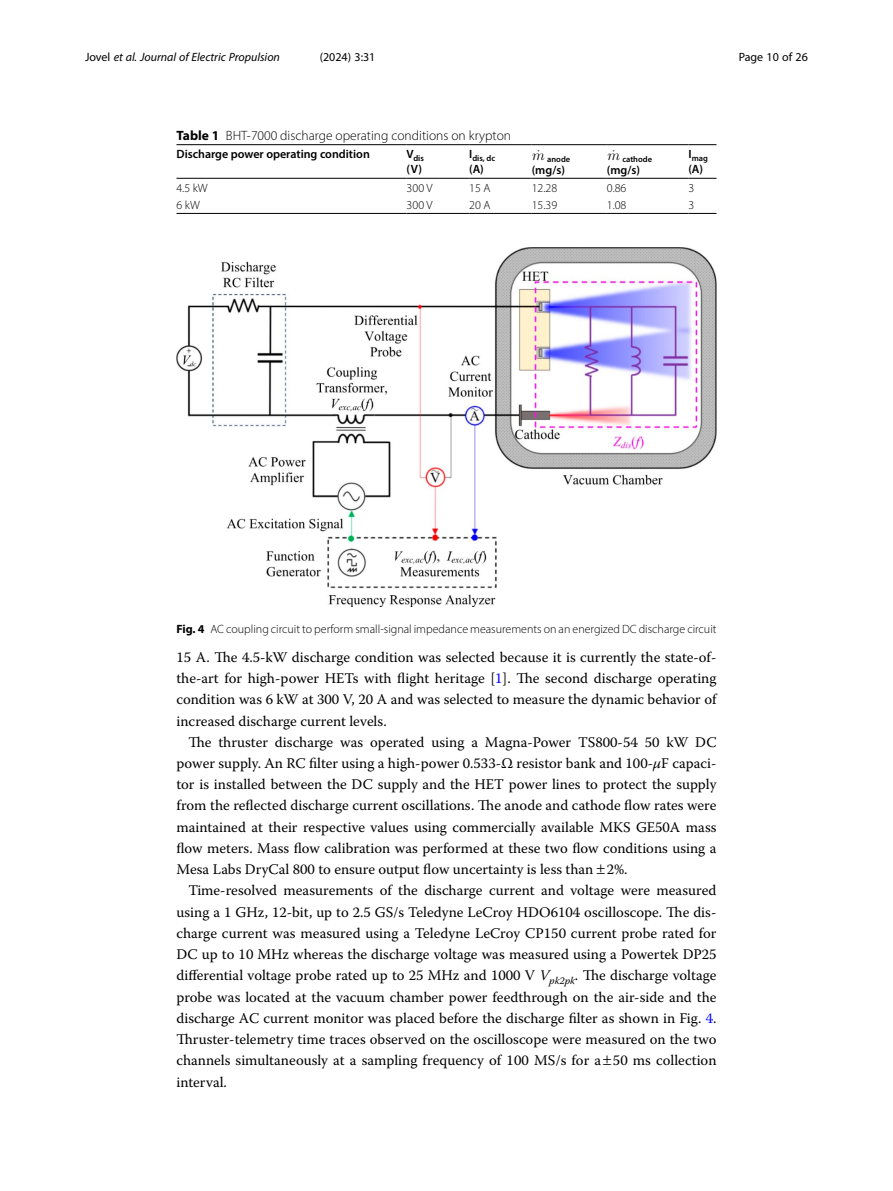
<style>
.page{position:relative;width:893px;height:1191px;background:#fff}
.page>*{position:absolute;margin:0;border:0;box-sizing:border-box;transform-origin:0 0}
.t1{font:14.85px "CMMI12";color:#000}
.Body_Text_Indent{font:14.7px/21.1px "Warnock Pro";color:#000;text-align:justify}
.Table_Caption{font:300 13.5px "Myriad Pro";color:#000}
.Figure_Caption{font:300 12px "Myriad Pro";color:#000}
.Table_Head{font:600 12px "Myriad Pro";color:#000}
.Table_Body{font:300 12px "Myriad Pro";color:#000}
.t2{font:italic 12px "Myriad Pro";color:#000}
.t3{font:12px "Myriad Pro";color:#000}
.Table_Head-2{font:600 8.4px "Myriad Pro";color:#000}
.s1{font-style:normal}
.s2{font-weight:700}
.s3{font-family:"CMR17"}
.s4{color:#00f}
.s5{font-style:italic}
</style>
<div class="page">
<hr style="left:176px;top:178px;width:231px;height:1px;background:#000">
<hr style="left:407px;top:144px;width:62px;height:1px;background:#000">
<hr style="left:407px;top:178px;width:62px;height:1px;background:#000">
<hr style="left:469px;top:144px;width:63px;height:1px;background:#000">
<hr style="left:469px;top:178px;width:63px;height:1px;background:#000">
<hr style="left:532px;top:144px;width:75px;height:1px;background:#000">
<hr style="left:532px;top:178px;width:75px;height:1px;background:#000">
<hr style="left:607px;top:144px;width:82px;height:1px;background:#000">
<hr style="left:607px;top:178px;width:82px;height:1px;background:#000">
<svg style="left:689px;top:144px;width:27px;height:1px"></svg>
<svg style="left:689px;top:178px;width:27px;height:1px"></svg>
<hr style="left:176px;top:213px;width:231px;height:1px;background:#000">
<hr style="left:407px;top:213px;width:62px;height:1px;background:#000">
<hr style="left:469px;top:213px;width:63px;height:1px;background:#000">
<hr style="left:532px;top:213px;width:75px;height:1px;background:#000">
<hr style="left:607px;top:213px;width:82px;height:1px;background:#000">
<svg style="left:689px;top:213px;width:27px;height:1px"></svg>
<hr style="left:176px;top:144px;width:231px;height:1px;background:#000">
<img style="left:176px;top:247px;width:540px;height:359px">
<p class="t2" style="left:85px;top:50px;width:196px"><span class="s1">Jovel</span> et al. Journal of Electric Propulsion</p>
<p class="t3" style="left:320px;top:50px;width:57px">(2024) 3:31</p>
<p class="t3" style="left:739px;top:50px;width:71px">Page 10 of 26</p>
<p class="Table_Caption" style="left:176px;top:128px;width:336px"><span class="s2">Table 1</span> BHT-7000 discharge operating conditions on krypton</p>
<p class="Table_Head" style="left:176px;top:146px;width:195px">Discharge power operating condition</p>
<p class="Table_Head-2" style="left:407px;top:153px;width:19px"><sup>V</sup>dis</p>
<p class="Table_Head" style="left:407px;top:161px;width:17px">(V)</p>
<p class="Table_Head-2" style="left:469px;top:153px;width:27px"><sup>I</sup>dis, dc</p>
<p class="Table_Head" style="left:469px;top:161px;width:16px">(A)</p>
<p class="t1" style="left:532px;top:149px;width:14px">m<span class="s3">˙</span></p>
<p class="Table_Head-2" style="left:547px;top:154px;width:25px">anode</p>
<p class="Table_Head" style="left:532px;top:162px;width:35px">(mg/s)</p>
<p class="t1" style="left:607px;top:149px;width:14px">m<span class="s3">˙</span></p>
<p class="Table_Head-2" style="left:622px;top:154px;width:31px">cathode</p>
<p class="Table_Head" style="left:607px;top:162px;width:35px">(mg/s)</p>
<p class="Table_Head-2" style="left:689px;top:153px;width:21px"><sup>I</sup>mag</p>
<p class="Table_Head" style="left:689px;top:161px;width:16px">(A)</p>
<p class="Table_Body" style="left:176px;top:180px;width:33px">4.5 kW</p>
<p class="Table_Body" style="left:407px;top:180px;width:27px">300 V</p>
<p class="Table_Body" style="left:469px;top:180px;width:23px">15 A</p>
<p class="Table_Body" style="left:532px;top:180px;width:27px">12.28</p>
<p class="Table_Body" style="left:607px;top:180px;width:21px">0.86</p>
<p class="Table_Body" style="left:689px;top:180px;width:7px">3</p>
<p class="Table_Body" style="left:176px;top:198px;width:25px">6 kW</p>
<p class="Table_Body" style="left:407px;top:198px;width:27px">300 V</p>
<p class="Table_Body" style="left:469px;top:198px;width:23px">20 A</p>
<p class="Table_Body" style="left:532px;top:198px;width:27px">15.39</p>
<p class="Table_Body" style="left:607px;top:198px;width:21px">1.08</p>
<p class="Table_Body" style="left:689px;top:198px;width:7px">3</p>
<p class="Figure_Caption" style="left:176px;top:622px;width:542px"><span class="s2">Fig. 4</span> AC coupling circuit to perform small-signal impedance measurements on an energized DC discharge circuit</p>
<p class="Body_Text_Indent" style="left:176px;top:646px;width:542px">15 A. The 4.5-kW discharge condition was selected because it is currently the state-of&shy;the-art for high-power HETs with flight heritage [<span class="s4">1</span>]. The second discharge operating condition was 6 kW at 300 V, 20 A and was selected to measure the dynamic behavior of increased discharge current levels.</p>
<p class="Body_Text_Indent" style="left:176px;top:731px;width:542px;text-indent:12px">The thruster discharge was operated using a Magna-Power TS800-54 50 kW DC power supply. An RC filter using a high-power 0.533-Ω resistor bank and 100-<span class="s5">µ</span>F capaci&shy;tor is installed between the DC supply and the HET power lines to protect the supply from the reflected discharge current oscillations. The anode and cathode flow rates were maintained at their respective values using commercially available MKS GE50A mass flow meters. Mass flow calibration was performed at these two flow conditions using a Mesa Labs DryCal 800 to ensure output flow uncertainty is less than 2%.</p>
<p class="Body_Text_Indent" style="left:176px;top:879px;width:542px;text-indent:12px">Time-resolved measurements of the discharge current and voltage were measured using a 1 GHz, 12-bit, up to 2.5 GS/s Teledyne LeCroy HDO6104 oscilloscope. The dis&shy;charge current was measured using a Teledyne LeCroy CP150 current probe rated for DC up to 10 MHz whereas the discharge voltage was measured using a Powertek DP25 differential voltage probe rated up to 25 MHz and 1000 V <span class="s5">V</span><sub>pk2pk</sub>. The discharge voltage probe was located at the vacuum chamber power feedthrough on the air-side and the discharge AC current monitor was placed before the discharge filter as shown in Fig. <span class="s4">4</span>.<br>Thruster-telemetry time traces observed on the oscilloscope were measured on the two channels simultaneously at a sampling frequency of 100 MS/s for a 50 ms collection interval.</p>
</div>
